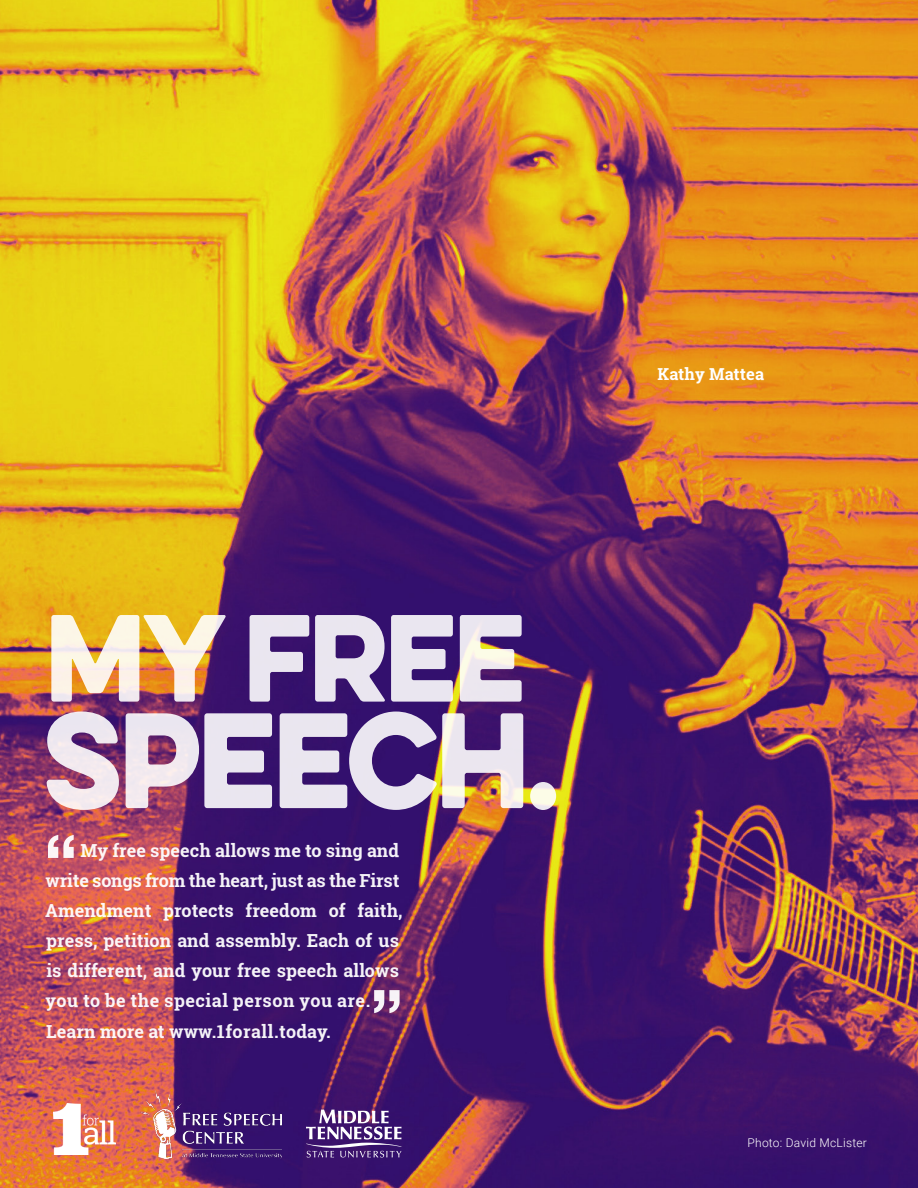
<style>
.page{position:relative;width:918px;height:1188px;background:#fff}
.page>*{position:absolute;margin:0;border:0;box-sizing:border-box;transform-origin:0 0}
.t1{font:121.5px "Eveleth Clean";letter-spacing:-.03em;color:#fff;scale:.93 1}
.t2{font:111px "Eveleth Clean";letter-spacing:-.03em;color:#fff;scale:.93 1}
.t3{font:700 18px/30.3px "Roboto Slab";letter-spacing:.005em;color:#fff}
.t4{font:700 16.5px "Roboto Slab";letter-spacing:.01em;color:#fff}
.t5{font:300 12px "Roboto";letter-spacing:.02em;color:#fff}
.s1{font-size:111px}
</style>
<div class="page">
<img style="left:0;top:0;width:918px;height:1188px">
<svg style="left:306px;top:1110px;width:96px;height:48px"></svg>
<img style="left:53px;top:1103px;width:63px;height:52px">
<img style="left:141px;top:1091px;width:141px;height:68px">
<svg style="left:48px;top:835px;width:26px;height:23px"></svg>
<svg style="left:374px;top:990px;width:26px;height:23px"></svg>
<h2 class="t2" style="left:45px;top:573px;width:518px">MY FREE</h2>
<h1 class="t1" style="left:43px;top:667px;width:557px">SPEECH<span class="s1">.</span></h1>
<p class="t3" style="left:45px;top:835px;width:359px;text-indent:35px">My free speech allows me to sing and write songs from the heart, just as the First Amendment protects freedom of faith, press, petition and assembly. Each of us is different, and your free speech allows you to be the special person you are.<br>Learn more at www.1forall.today.</p>
<p class="t4" style="left:658px;top:362px;width:108px">Kathy Mattea</p>
<p class="t5" style="left:748px;top:1134px;width:121px">Photo: David McLister</p>
</div>
